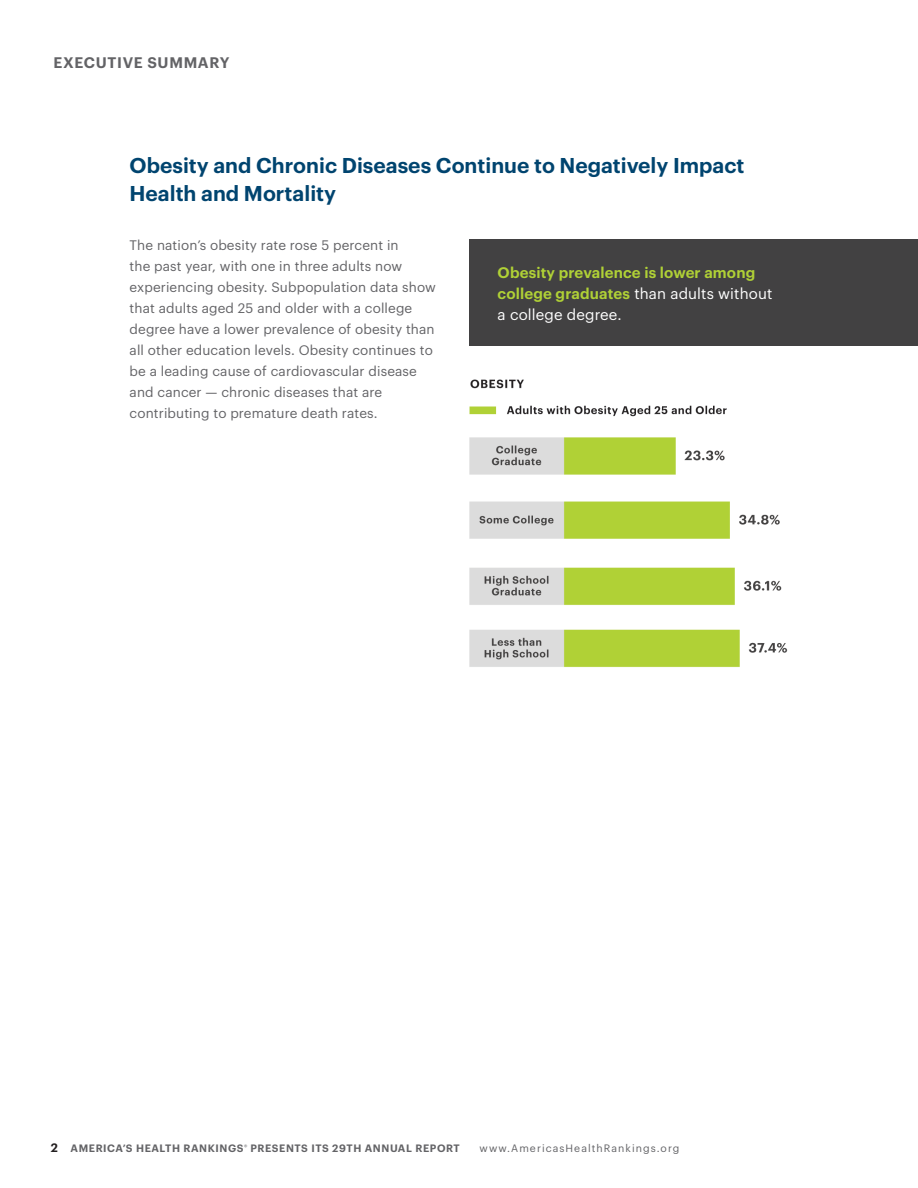
<style>
.page{position:relative;width:918px;height:1188px;background:#fff}
.page>*{position:absolute;margin:0;border:0;box-sizing:border-box;transform-origin:0 0}
.t1{font:600 21px/28.5px "Graphik";color:#00446f}
.t2{font:600 15px/21px "Graphik";letter-spacing:.01em;color:#b0d136}
.t3{font:600 15px "Graphik";letter-spacing:.045em;color:#636366}
.t4{font:13.5px/21px "Graphik";letter-spacing:.01em;color:#636366}
.t5{font:600 10.5px "Graphik";letter-spacing:.055em;color:#636366}
.t6{font:10.5px "Graphik";letter-spacing:.1em;color:#636366}
.s1{font-weight:400;color:#fff}
.s2{font-size:12px;color:#231f20}
</style>
<div class="page">
<div style="left:470px;top:239px;width:448px;height:107px;background:#424142"></div>
<img style="left:470px;top:379px;width:318px;height:288px">
<p class="t3" style="left:53px;top:51px;width:177px">EXECUTIVE SUMMARY</p>
<h1 class="t1" style="left:130px;top:149px;width:616px">Obesity and Chronic Diseases Continue to Negatively Impact<br>Health and Mortality</h1>
<p class="t4" style="left:130px;top:233px;width:308px">The nation’s obesity rate rose 5 percent in<br>the past year, with one in three adults now experiencing obesity. Subpopulation data show that adults aged 25 and older with a college degree have a lower prevalence of obesity than all other education levels. Obesity continues to be a leading cause of cardiovascular disease and cancer — chronic diseases that are contributing to premature death rates.</p>
<p class="t2" style="left:498px;top:260px;width:276px">Obesity prevalence is lower among college graduates <span class="s1">than adults without a college degree.</span></p>
<p class="t5" style="left:51px;top:1140px;width:411px"><span class="s2">2</span> AMERICA’S HEALTH RANKINGS<sup>®</sup> PRESENTS ITS 29TH ANNUAL REPORT</p>
<p class="t6" style="left:480px;top:1141px;width:201px">www.AmericasHealthRankings.org</p>
</div>
